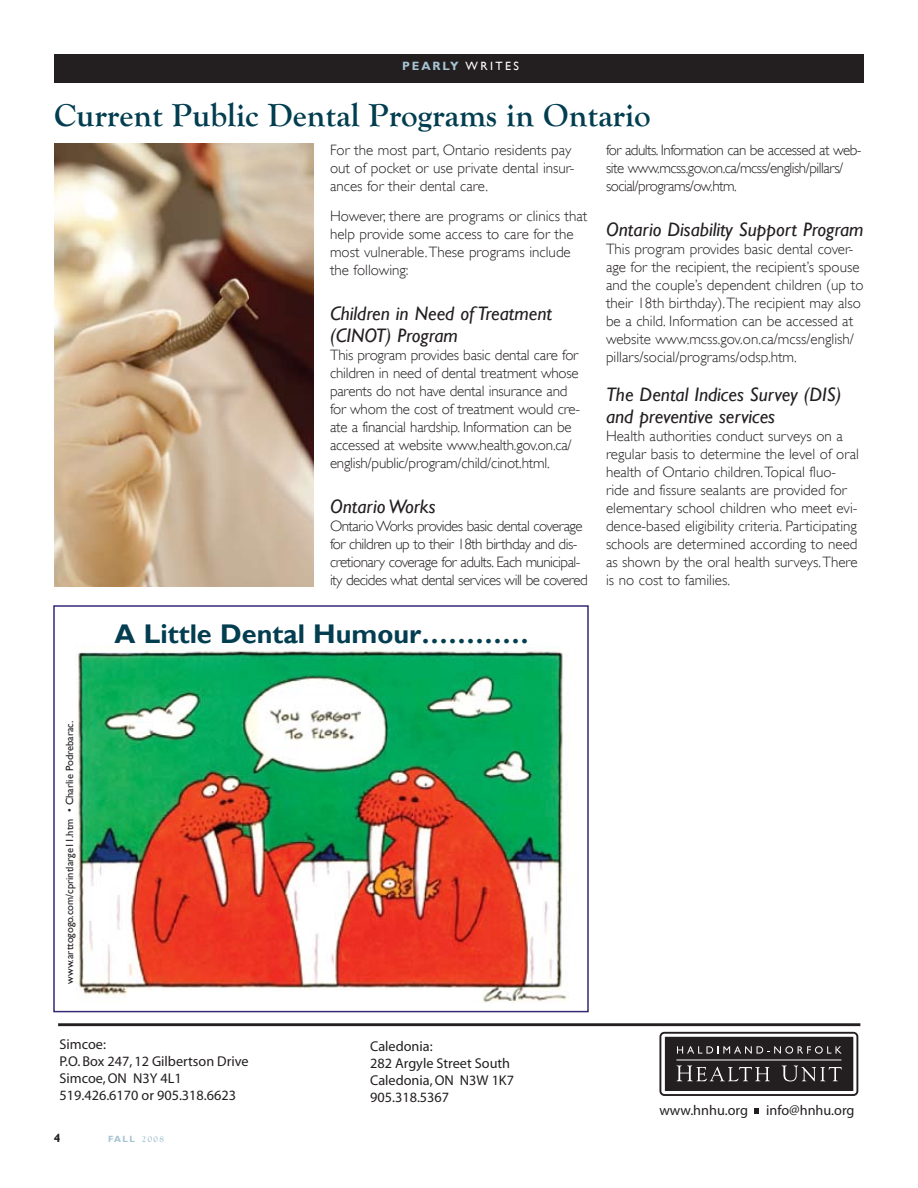
<style>
.page{position:relative;width:918px;height:1188px;background:#fff}
.page>*{position:absolute;margin:0;border:0;box-sizing:border-box;transform-origin:0 0}
.t1{font:700 33px "Goudy Old Style T";color:#023d50}
.t2{font:700 27px "Gill Sans";color:#023d50}
.t3{font:italic 19.5px/22.5px "Gill Sans";color:#231f20}
.t4{font:300 15px/18px "Gill Sans";color:#231f20}
.t5{font:300 15px/18px "Gill Sans";letter-spacing:-.035em;color:#231f20}
.t6{font:14.25px/17.1px "Myriad";color:#231f20}
.t7{font:12px "Gill Sans";letter-spacing:.2em;color:#fff}
.t8{font:700 12px "Gill Sans";color:#a5c3d2}
.t9{font:700 12px "Gill Sans";color:#231f20}
.t10{font:10.5px "Gill Sans";color:#231f20}
.t11{font:700 9px "Gill Sans";color:#a5c3d2}
.t12{font:700 9px "Goudy Old Style T";color:#a5c3d2}
.s1{font-weight:700;color:#a5c3d2}
</style>
<div class="page">
<div style="left:54px;top:54px;width:810px;height:28px;background:#231f20"></div>
<svg style="left:660px;top:1033px;width:197px;height:62px"></svg>
<div style="left:659px;top:1032px;width:199px;height:64px;border:2px solid #231f20;border-radius:4px"></div>
<div style="left:665px;top:1037px;width:188px;height:54px;background:#231f20"></div>
<svg style="left:677px;top:1046px;width:165px;height:8px"></svg>
<svg style="left:677px;top:1065px;width:93px;height:16px"></svg>
<svg style="left:782px;top:1065px;width:60px;height:16px"></svg>
<hr style="left:676px;top:1060px;width:165px;height:1px;background:#fff">
<svg style="left:754px;top:1108px;width:5px;height:6px"></svg>
<hr style="left:58px;top:1023px;width:802px;height:3px;background:#231f20">
<img style="left:54px;top:144px;width:259px;height:442px">
<img style="left:76px;top:650px;width:491px;height:353px">
<div style="left:53px;top:605px;width:536px;height:407px;border:2px solid #352976"></div>
<p class="t8" style="left:402px;top:59px;width:30px">PEARL</p>
<p class="t7" style="left:450px;top:59px;width:70px"><span class="s1">Y</span> WRItES</p>
<h1 class="t1" style="left:54px;top:96px;width:598px">Current Public Dental Programs in Ontario</h1>
<p class="t4" style="left:330px;top:141px;width:246px">For the most part, Ontario residents pay out of pocket or use private dental insur&shy;ances for their dental care.</p>
<p class="t4" style="left:330px;top:207px;width:259px">However, there are programs or clinics that help provide some access to care for the most vulnerable. These programs include the following:</p>
<h3 class="t3" style="left:330px;top:302px;width:224px">Children in Need of Treatment (CINOT) Program</h3>
<p class="t4" style="left:330px;top:346px;width:252px">This program provides basic dental care for children in need of dental treatment whose parents do not have dental insurance and for whom the cost of treatment would cre&shy;ate a financial hardship. Information can be accessed at website www.health.gov.on.ca/ english/public/program/child/cinot.html.</p>
<h3 class="t3" style="left:330px;top:496px;width:107px">Ontario Works</h3>
<p class="t5" style="left:330px;top:517px;width:259px">Ontario Works provides basic dental coverage for children up to their 18th birthday and dis&shy;cretionary coverage for adults. Each municipal&shy;ity decides what dental services will be covered</p>
<p class="t5" style="left:606px;top:141px;width:257px">for adults. Information can be accessed at web&shy;site www.mcss.gov.on.ca/mcss/english/pillars/ social/programs/ow.htm.</p>
<h3 class="t3" style="left:606px;top:218px;width:259px">Ontario Disability Support Program</h3>
<p class="t4" style="left:606px;top:240px;width:259px">This program provides basic dental cover&shy;age for the recipient, the recipient’s spouse and the couple’s dependent children (up to their 18th birthday). The recipient may also be a child. Information can be accessed at website www.mcss.gov.on.ca/mcss/english/ pillars/social/programs/odsp.htm.</p>
<h3 class="t3" style="left:606px;top:383px;width:237px">The Dental Indices Survey (DIS) and preventive services</h3>
<p class="t4" style="left:606px;top:427px;width:254px">Health authorities conduct surveys on a regular basis to determine the level of oral health of Ontario children. Topical fluo&shy;ride and fissure sealants are provided for elementary school children who meet evi&shy;dence-based eligibility criteria. Participating schools are determined according to need as shown by the oral health surveys. There is no cost to families.</p>
<p class="t10" style="left:64px;top:984px;width:265px;rotate:-90deg">www.arttogogo.com/cprintlarge11.htm • Charlie Podrebarac.</p>
<h2 class="t2" style="left:115px;top:617px;width:416px">A Little Dental Humour…………</h2>
<p class="t6" style="left:60px;top:1036px;width:191px">Simcoe:<br>P.O. Box 247, 12 Gilbertson Drive<br>Simcoe, ON N3Y 4L1<br>519.426.6170 or 905.318.6623</p>
<p class="t6" style="left:370px;top:1038px;width:145px">Caledonia:<br>282 Argyle Street South<br>Caledonia, ON N3W 1K7<br>905.318.5367</p>
<p class="t9" style="left:54px;top:1131px;width:8px">4</p>
<p class="t11" style="left:108px;top:1134px;width:8px">FALL</p>
<p class="t12" style="left:142px;top:1134px;width:24px">2008</p>
<p class="t6" style="left:659px;top:1102px;width:90px">www.hnhu.org</p>
<p class="t6" style="left:766px;top:1102px;width:90px">info@hnhu.org</p>
</div>
